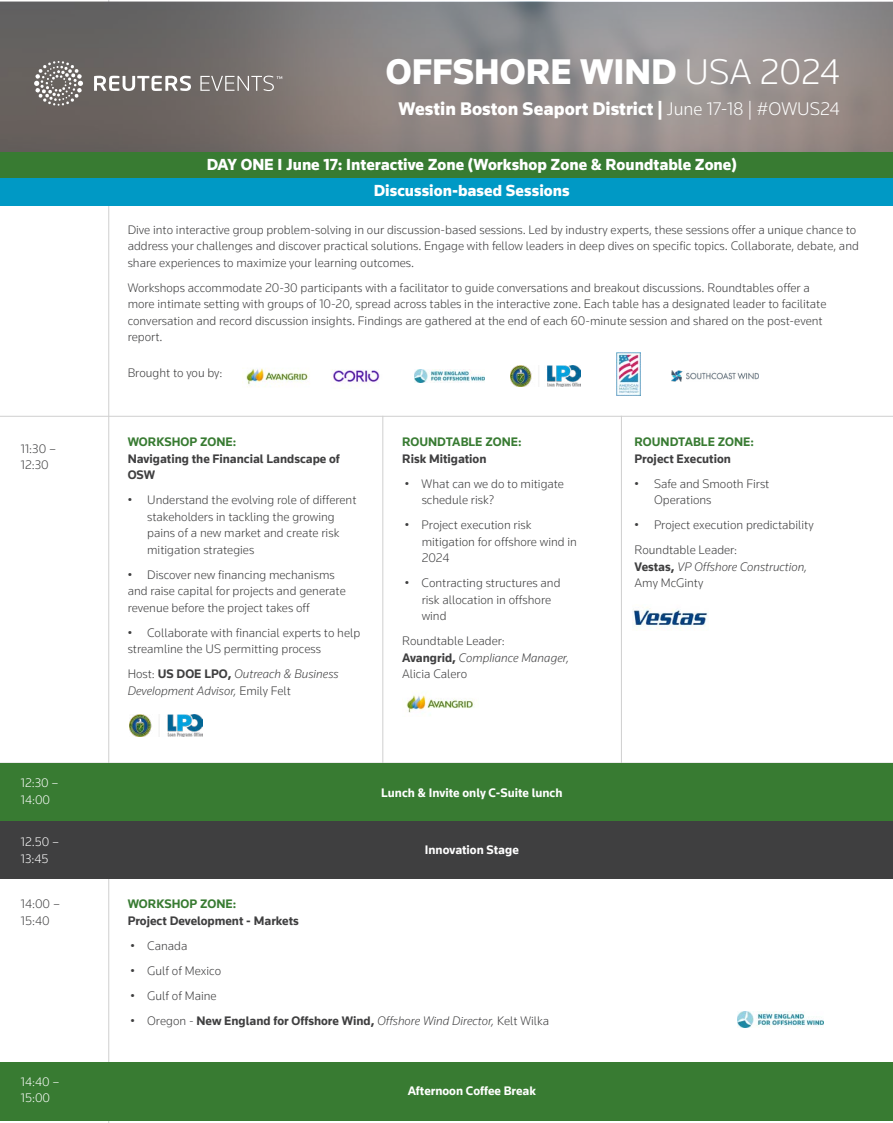
<style>
.page{position:relative;width:893px;height:1123px;background:#fff}
.page>*{position:absolute;margin:0;border:0;box-sizing:border-box;transform-origin:0 0}
.t1{font:900 36.75px "Knowledge 2017";color:#fff}
.t2{font:900 18.75px "Knowledge 2017";color:#fff}
.t3{font:900 16.5px "Knowledge 2017";color:#fff}
.t4{font:300 12.75px/16.5px "Knowledge 2017";color:#3f3f40}
.t5{font:700 12.75px/16.5px "Knowledge 2017";color:#3f3f40}
.t6{font:700 12.75px "Knowledge 2017";color:#fff}
.t7{font:italic 300 12.75px/16.5px "Knowledge 2017";color:#3f3f40}
.t8{font:300 12.75px/16.5px "Knowledge 2017";color:#fff}
.t9{font:700 12.75px/16.5px "Knowledge 2017";color:#387b32}
.s1{font-weight:300}
.s2{color:#387b32}
.s3{font-style:normal}
.s4{font-weight:700;font-style:normal}
.s5{color:#3f3f40}
.s6{font-weight:700}
.s7{font-style:italic}
.s8{font-weight:300;font-style:italic}
</style>
<div class="page">
<hr style="left:108px;top:0;width:1px;height:1123px;background:#cfcfcf">
<img style="left:0;top:2px;width:893px;height:151px">
<svg style="left:94px;top:76px;width:188px;height:15px"></svg>
<svg style="left:34px;top:61px;width:49px;height:45px;background:#898582"></svg>
<div style="left:0;top:153px;width:893px;height:27px;background:#387b32"></div>
<div style="left:0;top:178px;width:893px;height:27px;background:#0099c5"></div>
<hr style="left:382px;top:416px;width:1px;height:365px;background:#cfcfcf">
<hr style="left:621px;top:416px;width:1px;height:365px;background:#cfcfcf">
<hr style="left:0;top:762px;width:893px;height:1px;background:#cfcfcf">
<hr style="left:0;top:416px;width:893px;height:1px;background:#cfcfcf">
<div style="left:0;top:763px;width:893px;height:59px;background:#387b32"></div>
<div style="left:0;top:821px;width:893px;height:57px;background:#3f3f40"></div>
<div style="left:0;top:1062px;width:893px;height:58px;background:#387b32"></div>
<img style="left:130px;top:714px;width:72px;height:22px">
<img style="left:406px;top:695px;width:71px;height:18px">
<img style="left:632px;top:607px;width:76px;height:23px">
<img style="left:738px;top:1011px;width:85px;height:16px">
<img style="left:242px;top:368px;width:66px;height:19px">
<img style="left:331px;top:370px;width:49px;height:16px">
<img style="left:415px;top:369px;width:70px;height:14px">
<img style="left:671px;top:370px;width:88px;height:12px">
<img style="left:511px;top:365px;width:70px;height:22px">
<img style="left:617px;top:353px;width:23px;height:43px">
<p class="t1" style="left:386px;top:49px;width:455px">OFFSHORE WIND <span class="s1">USA 2024</span></p>
<p class="t2" style="left:398px;top:97px;width:443px">Westin Boston Seaport District | <span class="s1">June 17-18 | #OWUS24</span></p>
<p class="t3" style="left:207px;top:154px;width:532px">DAY ONE I June 17: Interactive Zone (Workshop Zone &amp; Roundtable Zone)</p>
<p class="t3" style="left:374px;top:181px;width:197px">Discussion-based Sessions</p>
<p class="t4" style="left:21px;top:440px;width:37px">11:30 –<br>12:30</p>
<p class="t4" style="left:128px;top:221px;width:733px">Dive into interactive group problem-solving in our discussion-based sessions. Led by industry experts, these sessions offer a unique chance to address your challenges and discover practical solutions. Engage with fellow leaders in deep dives on specific topics. Collaborate, debate, and share experiences to maximize your learning outcomes.</p>
<p class="t4" style="left:128px;top:279px;width:700px">Workshops accommodate 20-30 participants with a facilitator to guide conversations and breakout discussions. Roundtables offer a more intimate setting with groups of 10-20, spread across tables in the interactive zone. Each table has a designated leader to facilitate conversation and record discussion insights. Findings are gathered at the end of each 60-minute session and shared on the post-event report.</p>
<p class="t4" style="left:128px;top:364px;width:96px">Brought to you by:</p>
<p class="t5" style="left:128px;top:433px;width:214px"><span class="s2">WORKSHOP ZONE:<br></span>Navigating the Financial Landscape of<br>OSW</p>
<p class="t4" style="left:147px;top:491px;width:211px;text-indent:-20px">• Understand the evolving role of different stakeholders in tackling the growing pains of a new market and create risk mitigation strategies</p>
<p class="t4" style="left:128px;top:566px;width:220px">• Discover new financing mechanisms and raise capital for projects and generate revenue before the project takes off</p>
<p class="t4" style="left:128px;top:624px;width:234px">• Collaborate with financial experts to help streamline the US permitting process</p>
<p class="t7" style="left:128px;top:665px;width:212px"><span class="s3">Host:</span> <span class="s4">US DOE LPO,</span> Outreach &amp; Business<br>Development Advisor, <span class="s3">Emily Felt</span></p>
<p class="t9" style="left:402px;top:433px;width:121px">ROUNDTABLE ZONE:<br><span class="s5">Risk Mitigation</span></p>
<p class="t4" style="left:422px;top:475px;width:144px;text-indent:-17px">• What can we do to mitigate schedule risk?</p>
<p class="t4" style="left:422px;top:516px;width:157px;text-indent:-17px">• Project execution risk mitigation for offshore wind in<br>2024</p>
<p class="t4" style="left:422px;top:574px;width:140px;text-indent:-17px">• Contracting structures and risk allocation in offshore wind</p>
<p class="t4" style="left:402px;top:632px;width:168px">Roundtable Leader:<br><span class="s6">Avangrid,</span> <span class="s7">Compliance Manager,<br></span>Alicia Calero</p>
<p class="t5" style="left:634px;top:433px;width:121px"><span class="s2">ROUNDTABLE ZONE:<br></span>Project Execution</p>
<p class="t4" style="left:654px;top:475px;width:117px;text-indent:-20px">• Safe and Smooth First<br>Operations</p>
<p class="t4" style="left:634px;top:516px;width:181px">• Project execution predictability</p>
<p class="t4" style="left:634px;top:541px;width:174px">Roundtable Leader:<br><span class="s6">Vestas,</span> <span class="s7">VP Offshore Construction,<br></span>Amy McGinty</p>
<p class="t8" style="left:21px;top:774px;width:39px">12:30 –<br>14:00</p>
<p class="t6" style="left:381px;top:785px;width:183px">Lunch &amp; Invite only C-Suite lunch</p>
<p class="t8" style="left:21px;top:833px;width:40px">12.50 –<br>13:45</p>
<p class="t6" style="left:425px;top:841px;width:95px">Innovation Stage</p>
<p class="t4" style="left:21px;top:895px;width:41px">14:00 –<br>15:40</p>
<p class="t5" style="left:128px;top:895px;width:173px"><span class="s2">WORKSHOP ZONE:<br></span>Project Development - Markets</p>
<p class="t4" style="left:130px;top:936px;width:58px">• Canada</p>
<p class="t4" style="left:130px;top:961px;width:92px">• Gulf of Mexico</p>
<p class="t4" style="left:130px;top:986px;width:88px">• Gulf of Maine</p>
<p class="t5" style="left:130px;top:1011px;width:420px"><span class="s1">• Oregon -</span> New England for Offshore Wind, <span class="s8">Offshore Wind Director,</span> <span class="s1">Kelt Wilka</span></p>
<p class="t8" style="left:21px;top:1073px;width:40px">14:40 –<br>15:00</p>
<p class="t6" style="left:408px;top:1083px;width:130px">Afternoon Coffee Break</p>
</div>
